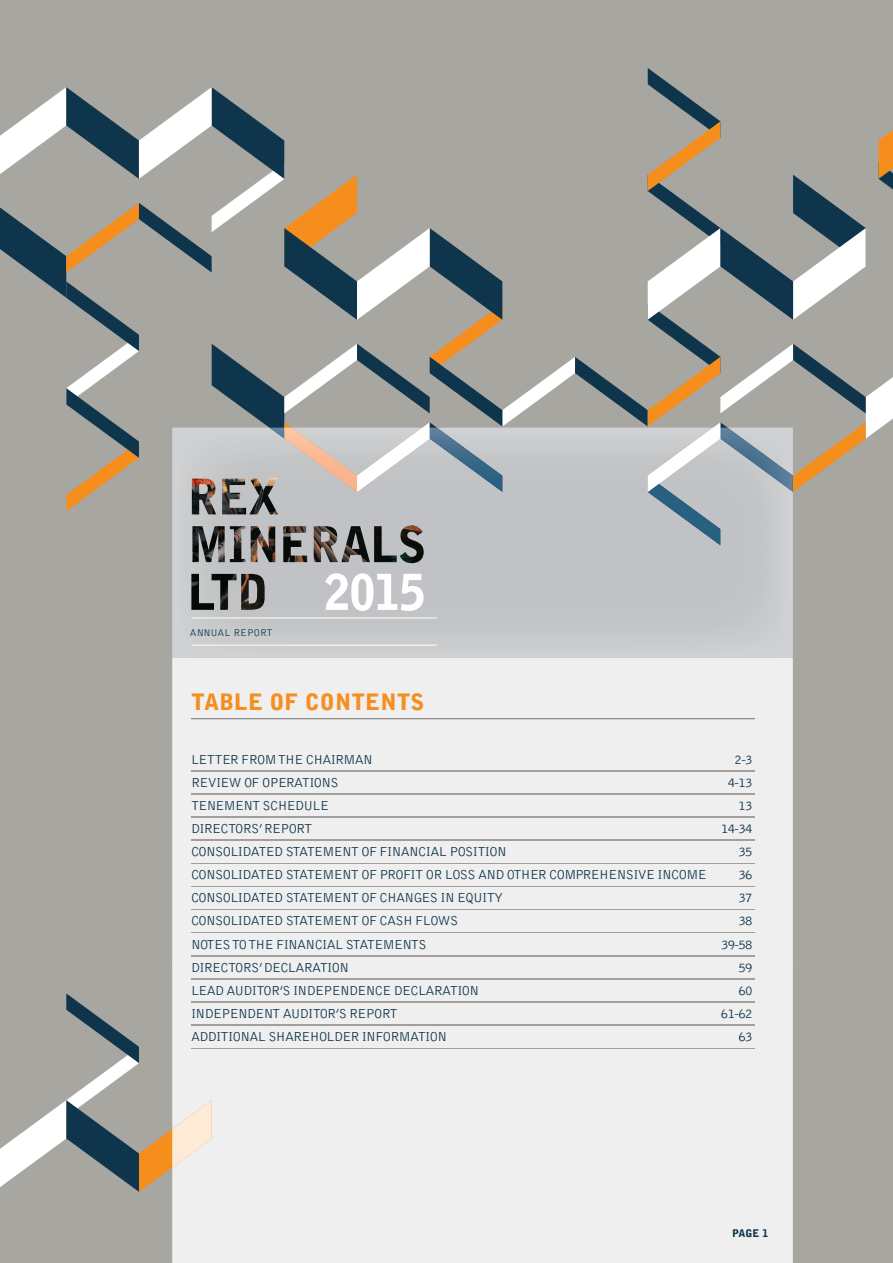
<style>
.page{position:relative;width:893px;height:1263px;background:#a8a6a1}
.page>*{position:absolute;margin:0;border:0;box-sizing:border-box;transform-origin:0 0}
.t1{font:900 22.5px "Bell Gothic";letter-spacing:.005em;color:#f68e1e}
.t2{font:300 13.5px "Bell Gothic";letter-spacing:-.05em;color:#0e354b}
.t3{font:900 10.5px "Bell Gothic";color:#0e354b}
.t4{font:300 10.2px "Bell Gothic";letter-spacing:-.005em;color:#0e354b}
</style>
<div class="page">
<svg style="left:0;top:993px;width:172px;height:199px"></svg>
<img style="left:172px;top:563px;width:621px;height:700px">
<img style="left:172px;top:1100px;width:40px;height:67px">
<hr style="left:191px;top:618px;width:246px;height:1px;background:#fff">
<hr style="left:191px;top:645px;width:246px;height:1px;background:#fff">
<svg style="left:0;top:68px;width:893px;height:495px"></svg>
<img style="left:191px;top:478px;width:233px;height:132px">
<svg style="left:325px;top:573px;width:99px;height:38px;background:#dddee0"></svg>
<img style="left:191px;top:770px;width:564px;height:1px">
<img style="left:191px;top:794px;width:564px;height:1px">
<img style="left:191px;top:817px;width:564px;height:1px">
<img style="left:191px;top:840px;width:564px;height:1px">
<img style="left:191px;top:863px;width:564px;height:1px">
<img style="left:191px;top:886px;width:564px;height:1px">
<img style="left:191px;top:909px;width:564px;height:1px">
<img style="left:191px;top:932px;width:564px;height:1px">
<img style="left:191px;top:955px;width:564px;height:1px">
<img style="left:191px;top:979px;width:564px;height:1px">
<img style="left:191px;top:1002px;width:564px;height:1px">
<img style="left:191px;top:1025px;width:564px;height:1px">
<img style="left:191px;top:1048px;width:564px;height:1px">
<hr style="left:191px;top:718px;width:564px;height:1px;background:#72706e">
<p class="t4" style="left:190px;top:628px;width:84px">ANNUAL REPORT</p>
<h1 class="t1" style="left:191px;top:693px;width:235px">TABLE OF CONTENTS</h1>
<p class="t2" style="left:191px;top:754px;width:183px">LETTER FROM THE CHAIRMAN</p>
<p class="t2" style="left:735px;top:754px;width:20px">2-3</p>
<p class="t2" style="left:191px;top:777px;width:149px">REVIEW OF OPERATIONS</p>
<p class="t2" style="left:728px;top:777px;width:26px">4-13</p>
<p class="t2" style="left:191px;top:800px;width:140px">TENEMENT SCHEDULE</p>
<p class="t2" style="left:738px;top:800px;width:16px">13</p>
<p class="t2" style="left:191px;top:823px;width:123px">DIRECTORS’ REPORT</p>
<p class="t2" style="left:721px;top:823px;width:33px">14-34</p>
<p class="t2" style="left:191px;top:846px;width:317px">CONSOLIDATED STATEMENT OF FINANCIAL POSITION</p>
<p class="t2" style="left:738px;top:846px;width:16px">35</p>
<p class="t2" style="left:191px;top:870px;width:517px">CONSOLIDATED STATEMENT OF PROFIT OR LOSS AND OTHER COMPREHENSIVE INCOME</p>
<p class="t2" style="left:738px;top:870px;width:16px">36</p>
<p class="t2" style="left:191px;top:893px;width:314px">CONSOLIDATED STATEMENT OF CHANGES IN EQUITY</p>
<p class="t2" style="left:738px;top:893px;width:16px">37</p>
<p class="t2" style="left:191px;top:916px;width:269px">CONSOLIDATED STATEMENT OF CASH FLOWS</p>
<p class="t2" style="left:738px;top:916px;width:16px">38</p>
<p class="t2" style="left:191px;top:939px;width:237px">NOTES TO THE FINANCIAL STATEMENTS</p>
<p class="t2" style="left:721px;top:939px;width:33px">39-58</p>
<p class="t2" style="left:191px;top:962px;width:160px">DIRECTORS’ DECLARATION</p>
<p class="t2" style="left:738px;top:962px;width:16px">59</p>
<p class="t2" style="left:191px;top:985px;width:290px">LEAD AUDITOR’S INDEPENDENCE DECLARATION</p>
<p class="t2" style="left:738px;top:985px;width:16px">60</p>
<p class="t2" style="left:191px;top:1008px;width:208px">INDEPENDENT AUDITOR’S REPORT</p>
<p class="t2" style="left:721px;top:1008px;width:33px">61-62</p>
<p class="t2" style="left:191px;top:1031px;width:258px">ADDITIONAL SHAREHOLDER INFORMATION</p>
<p class="t2" style="left:738px;top:1031px;width:16px">63</p>
<p class="t3" style="left:732px;top:1230px;width:37px">PAGE 1</p>
</div>
